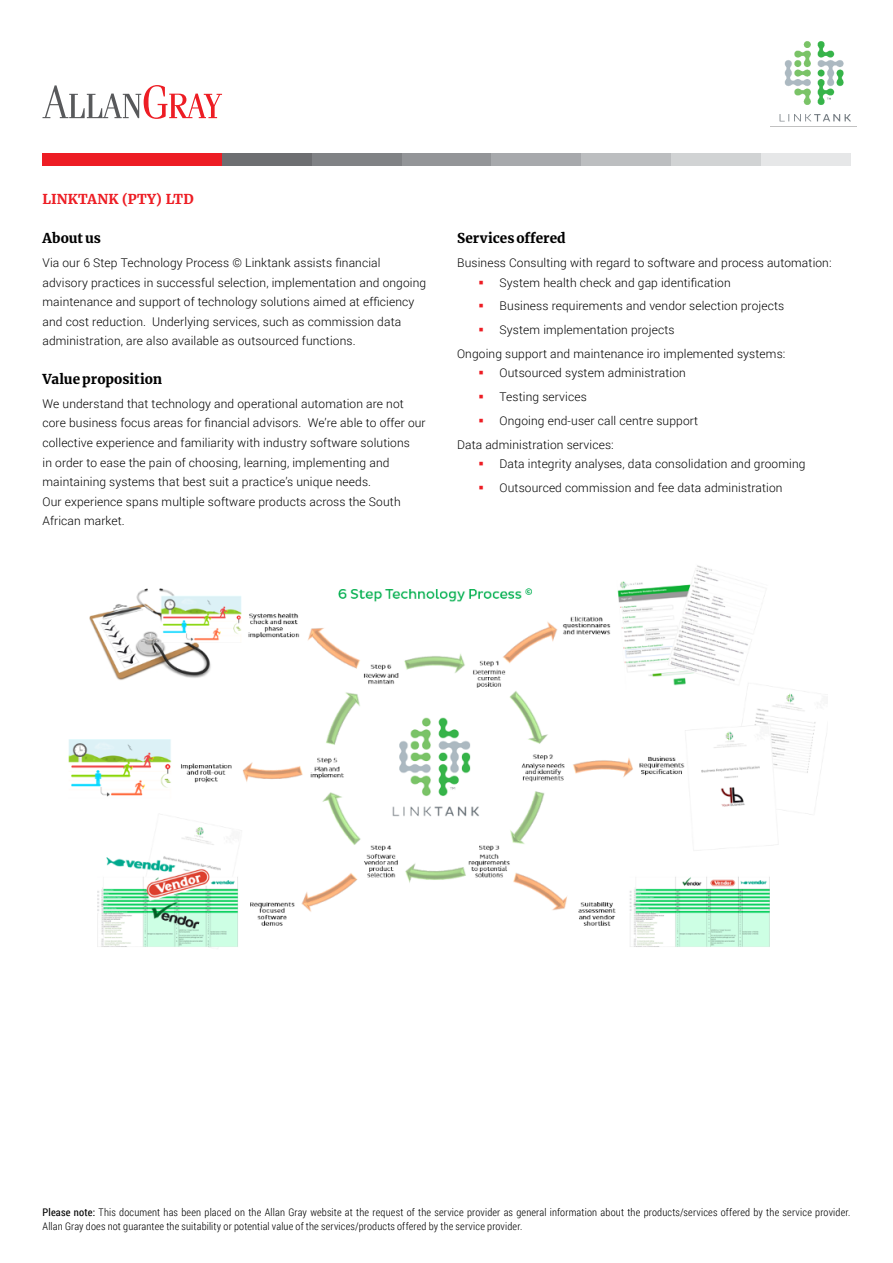
<style>
.page{position:relative;width:893px;height:1263px;background:#fff}
.page>*{position:absolute;margin:0;border:0;box-sizing:border-box;transform-origin:0 0}
.t1{font:700 13.5px "Merriweather";letter-spacing:.005em;color:#000}
.t2{font:700 13.5px "Merriweather";letter-spacing:.01em;color:#ed1d24}
.t3{font:300 12px/19.5px "Roboto";letter-spacing:.01em;color:#000}
.t4{font:300 10.5px/13.5px "Roboto Condensed";letter-spacing:.015em;color:#000}
.s1{font-weight:400}
</style>
<div class="page">
<div style="left:222px;top:153px;width:90px;height:13px;background:#6d6e71"></div>
<div style="left:43px;top:153px;width:89px;height:13px;background:#ed1d24"></div>
<div style="left:312px;top:153px;width:90px;height:13px;background:#808285"></div>
<div style="left:132px;top:153px;width:90px;height:13px;background:#ed1d24"></div>
<div style="left:402px;top:153px;width:89px;height:13px;background:#939598"></div>
<div style="left:491px;top:153px;width:90px;height:13px;background:#a7a9ac"></div>
<div style="left:581px;top:153px;width:90px;height:13px;background:#bcbec0"></div>
<div style="left:671px;top:153px;width:90px;height:13px;background:#d1d3d4"></div>
<div style="left:761px;top:153px;width:89px;height:13px;background:#e6e7e8"></div>
<svg style="left:43px;top:85px;width:179px;height:34px"></svg>
<img style="left:770px;top:41px;width:86px;height:86px">
<img style="left:68px;top:565px;width:759px;height:383px">
<p class="t2" style="left:43px;top:191px;width:153px">LINKTANK (PTY) LTD</p>
<p class="t1" style="left:43px;top:230px;width:60px">About us</p>
<p class="t3" style="left:43px;top:253px;width:385px">Via our 6 Step Technology Process © Linktank assists financial advisory practices in successful selection, implementation and ongoing maintenance and support of technology solutions aimed at efficiency and cost reduction. Underlying services, such as commission data administration, are also available as outsourced functions.</p>
<p class="t1" style="left:43px;top:370px;width:121px">Value proposition</p>
<p class="t3" style="left:43px;top:394px;width:385px">We understand that technology and operational automation are not core business focus areas for financial advisors. We’re able to offer our collective experience and familiarity with industry software solutions<br>in order to ease the pain of choosing, learning, implementing and maintaining systems that best suit a practice’s unique needs.<br>Our experience spans multiple software products across the South African market.</p>
<p class="t1" style="left:457px;top:230px;width:110px">Services offered</p>
<p class="t3" style="left:500px;top:253px;width:333px;text-indent:-43px">Business Consulting with regard to software and process automation:<br>System health check and gap identification</p>
<p class="t3" style="left:500px;top:296px;width:286px">Business requirements and vendor selection projects</p>
<p class="t3" style="left:500px;top:320px;width:176px">System implementation projects</p>
<p class="t3" style="left:457px;top:344px;width:330px">Ongoing support and maintenance iro implemented systems:</p>
<p class="t3" style="left:500px;top:363px;width:188px">Outsourced system administration</p>
<p class="t3" style="left:500px;top:387px;width:89px">Testing services</p>
<p class="t3" style="left:500px;top:411px;width:200px">Ongoing end-user call centre support</p>
<p class="t3" style="left:457px;top:434px;width:158px">Data administration services:</p>
<p class="t3" style="left:500px;top:452px;width:307px;line-height:23.7px">Data integrity analyses, data consolidation and grooming<br>Outsourced commission and fee data administration</p>
<p class="t4" style="left:43px;top:1205px;width:809px"><span class="s1">Please note:</span> This document has been placed on the Allan Gray website at the request of the service provider as general information about the products/services offered by the service provider.<br>Allan Gray does not guarantee the suitability or potential value of the services/products offered by the service provider.</p>
</div>
